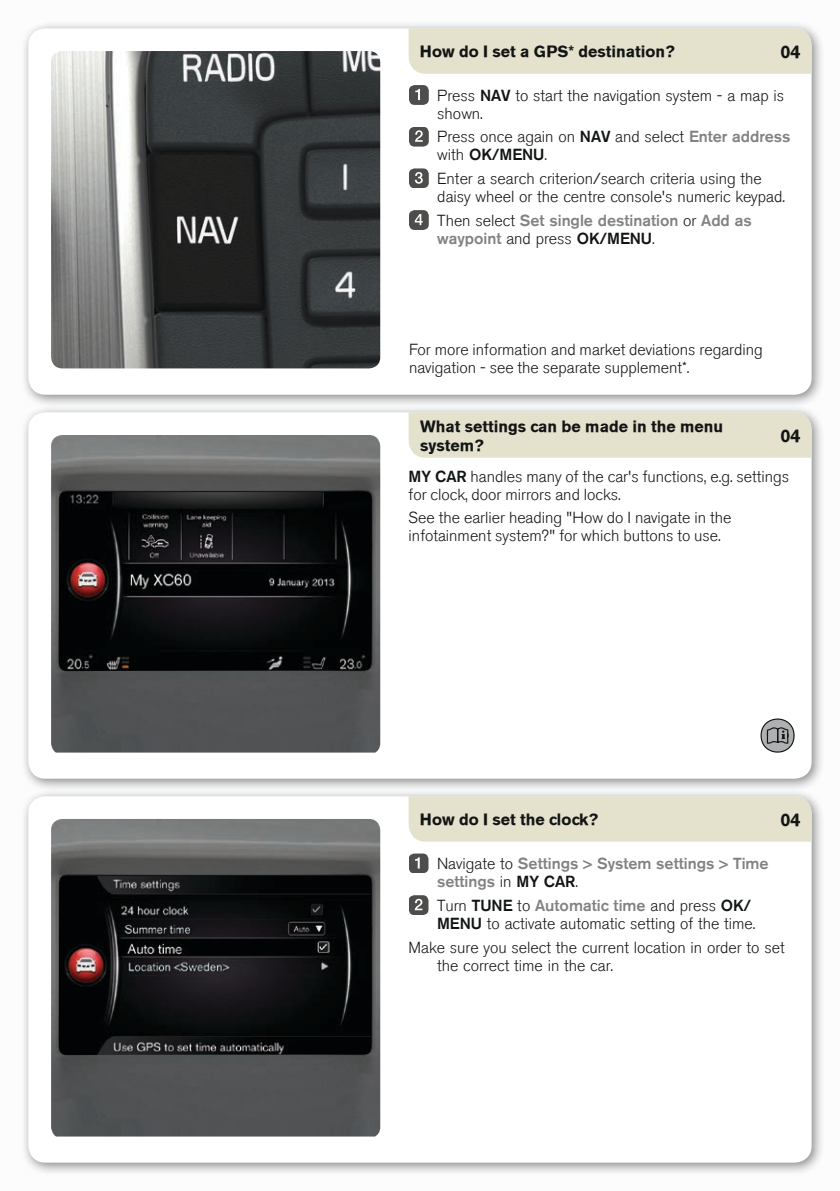
<style>
.page{position:relative;width:840px;height:1191px;background:#fff}
.page>*{position:absolute;margin:0;border:0;box-sizing:border-box;transform-origin:0 0}
.t1{font:700 18px "Volvo Sans";color:#121515}
.t2{font:300 16px/18px "Volvo Sans";color:#121515}
.t3{font:300 16px/18px "Volvo Sans";color:#818282}
.t4{font:700 16px/19.2px "Volvo Sans";color:#121515}
.s1{font-style:inherit}
.s2{color:#818282}
.s3{color:#121515}
</style>
<div class="page">
<div style="left:0;top:0;width:839px;height:1191px;background:#f6f6f6"></div>
<div style="left:20px;top:20px;width:804px;height:388px;background:#121515;opacity:.5"></div>
<div style="left:28px;top:28px;width:783px;height:367px;background:#fff;border-radius:17px"></div>
<div style="left:20px;top:404px;width:804px;height:388px;background:#121515;opacity:.5"></div>
<div style="left:28px;top:412px;width:783px;height:366px;background:#fff;border-radius:17px"></div>
<div style="left:20px;top:788px;width:804px;height:388px;background:#121515;opacity:.5"></div>
<div style="left:28px;top:796px;width:783px;height:366px;background:#fff;border-radius:17px"></div>
<div style="left:408px;top:796px;width:403px;height:45px;background:#e4e1cc"></div>
<img style="left:51px;top:819px;width:329px;height:317px">
<hr style="left:67px;top:875px;width:294px;height:1px;background:#121515">
<div style="left:408px;top:412px;width:403px;height:46px;background:#e4e1cc"></div>
<img style="left:51px;top:435px;width:329px;height:317px">
<svg style="left:67px;top:491px;width:294px;height:1px"></svg>
<div style="left:408px;top:28px;width:403px;height:46px;background:#e4e1cc"></div>
<img style="left:51px;top:51px;width:329px;height:317px">
<svg style="left:409px;top:853px;width:19px;height:20px"></svg>
<svg style="left:409px;top:895px;width:19px;height:20px"></svg>
<svg style="left:760px;top:718px;width:34px;height:34px"></svg>
<svg style="left:409px;top:85px;width:19px;height:20px"></svg>
<svg style="left:409px;top:127px;width:19px;height:20px"></svg>
<svg style="left:409px;top:168px;width:19px;height:20px"></svg>
<svg style="left:409px;top:210px;width:19px;height:20px"></svg>
<p class="t1" style="left:780px;top:41px;width:22px">04</p>
<p class="t4" style="left:420px;top:42px;width:256px">How do I set a GPS* destination?</p>
<p class="t2" style="left:437px;top:86px;width:348px">Press <span class="s1">NAV</span> to start the navigation system - a map is shown.</p>
<p class="t2" style="left:437px;top:128px;width:354px">Press once again on <span class="s1">NAV</span> and select <span class="s2">Enter address </span>with <span class="s1">OK/MENU</span>.</p>
<p class="t2" style="left:437px;top:170px;width:349px">Enter a search criterion/search criteria using the daisy wheel or the centre console's numeric keypad.</p>
<p class="t3" style="left:437px;top:211px;width:316px"><span class="s3">Then select</span> Set single destination <span class="s3">or</span> Add as waypoint <span class="s3">and press</span> <span class="s3">OK/MENU</span><span class="s3">.</span></p>
<p class="t2" style="left:409px;top:341px;width:355px">For more information and market deviations regarding navigation - see the separate supplement*.</p>
<p class="t4" style="left:420px;top:416px;width:304px">What settings can be made in the menu system?</p>
<p class="t2" style="left:408px;top:467px;width:382px"><span class="s1">MY CAR</span> handles many of the car's functions, e.g. settings for clock, door mirrors and locks.</p>
<p class="t2" style="left:408px;top:509px;width:324px">See the earlier heading "How do I navigate in the infotainment system?" for which buttons to use.</p>
<p class="t1" style="left:780px;top:425px;width:22px">04</p>
<p class="t4" style="left:420px;top:810px;width:179px">How do I set the clock?</p>
<p class="t1" style="left:780px;top:809px;width:22px">04</p>
<p class="t3" style="left:437px;top:854px;width:333px"><span class="s3">N avigate to</span> Settings &gt; System settings &gt; Time settings <span class="s3">in</span> <span class="s3">MY CAR</span><span class="s3">.</span></p>
<p class="t2" style="left:428px;top:896px;width:328px;text-align:center">Turn <span class="s1">TUNE</span> to <span class="s2">Automatic time</span> and press <span class="s1">OK/<br>MENU</span> to activate automatic setting of the time.</p>
<p class="t2" style="left:437px;top:938px;width:349px;text-indent:-28px">Make sure you select the current location in order to set the correct time in the car.</p>
</div>
